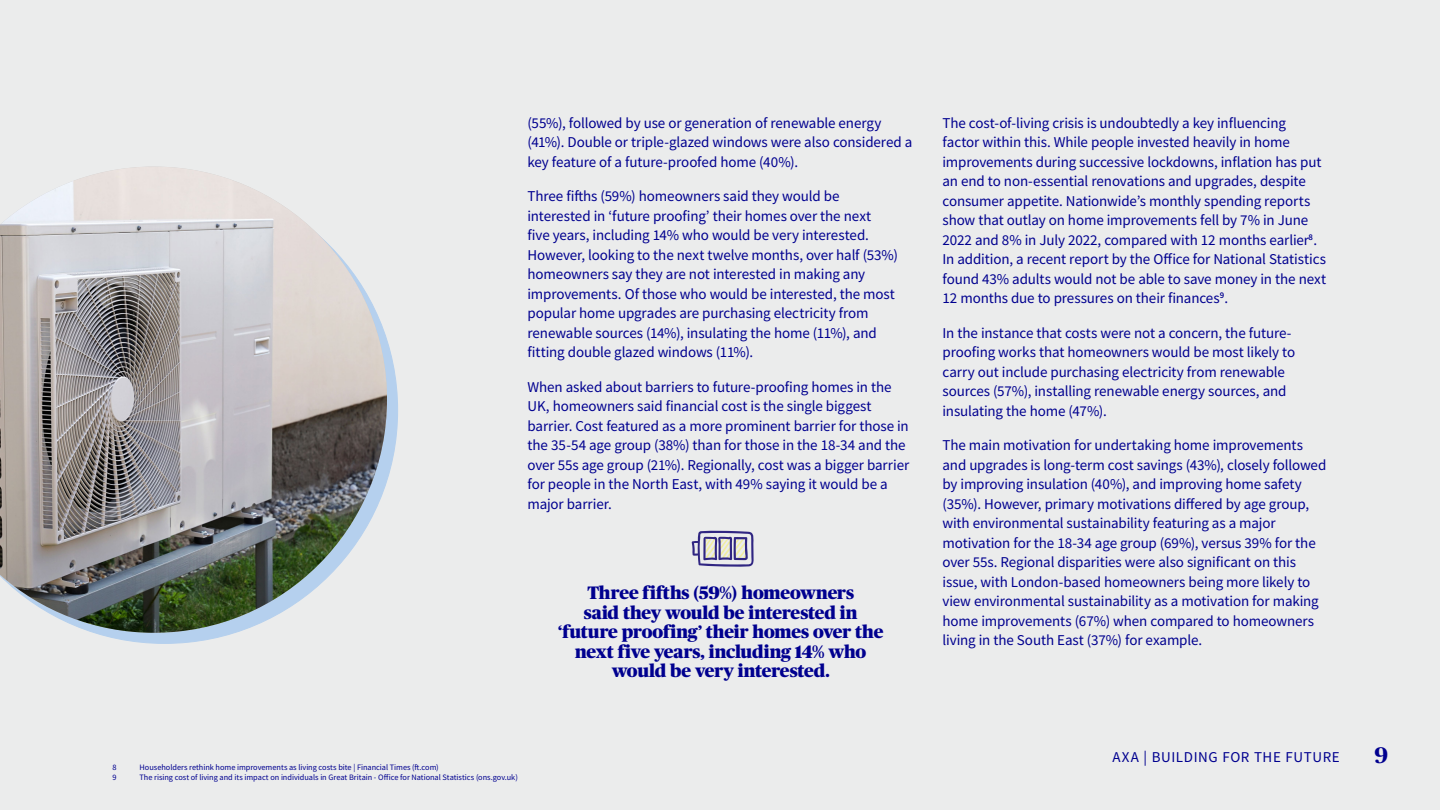
<style>
.page{position:relative;width:1440px;height:810px;background:#ebecec}
.page>*{position:absolute;margin:0;border:0;box-sizing:border-box;transform-origin:0 0}
.t1{font:700 22.5px "Publico Headline Trial";color:#00008f}
.Body_bullets{font:900 18px/19.5px "Publico Headline Trial";letter-spacing:-.01em;color:#00008f;text-align:center}
.Body_bullets-2{font:15px/19.5px "Source Sans Pro";letter-spacing:-.01em;color:#00008f}
.Body_bullets-3{font:15px "Source Sans Pro";letter-spacing:.04em;color:#00008f}
.t2{font:8.25px "Source Sans Pro";letter-spacing:-.005em;color:#00008f}
.s1{font-family:"Victorian Orchid";font-weight:700}
</style>
<div class="page">
<svg style="left:692px;top:531px;width:62px;height:36px"></svg>
<svg style="left:94px;top:340px;width:304px;height:304px"></svg>
<img style="left:0;top:167px;width:387px;height:466px">
<p class="Body_bullets-2" style="left:527px;top:113px;width:386px">(55%), followed by use or generation of renewable energy (41%). Double or triple-glazed windows were also considered a key feature of a future-proofed home (40%).</p>
<p class="Body_bullets-2" style="left:527px;top:187px;width:372px">Three fifths (59%) homeowners said they would be interested in ‘future proofing’ their homes over the next<br>five years, including 14% who would be very interested.<br>However, looking to the next twelve months, over half (53%) homeowners say they are not interested in making any improvements. Of those who would be interested, the most popular home upgrades are purchasing electricity from renewable sources (14%), insulating the home (11%), and fitting double glazed windows (11%).</p>
<p class="Body_bullets-2" style="left:527px;top:377px;width:383px">When asked about barriers to future-proofing homes in the UK, homeowners said financial cost is the single biggest barrier. Cost featured as a more prominent barrier for those in the 35-54 age group (38%) than for those in the 18-34 and the over 55s age group (21%). Regionally, cost was a bigger barrier for people in the North East, with 49% saying it would be a major barrier.</p>
<p class="Body_bullets" style="left:558px;top:585px;width:327px">Three fifths <span class="s1">(</span>59<span class="s1">%)</span> homeowners<br>said they would be interested in ‘future proofing’ their homes over the next five years, including 14<span class="s1">%</span> who would be very interested.</p>
<p class="t2" style="left:112px;top:762px;width:6px">8</p>
<p class="t2" style="left:140px;top:762px;width:301px">Householders rethink home improvements as living costs bite | Financial Times (ft.com)</p>
<p class="t2" style="left:112px;top:772px;width:6px">9</p>
<p class="t2" style="left:140px;top:772px;width:380px">The rising cost of living and its impact on individuals in Great Britain - Office for National Statistics (ons.gov.uk)</p>
<p class="Body_bullets-2" style="left:942px;top:113px;width:385px">The cost-of-living crisis is undoubtedly a key influencing factor within this. While people invested heavily in home improvements during successive lockdowns, inflation has put an end to non-essential renovations and upgrades, despite consumer appetite. Nationwide’s monthly spending reports show that outlay on home improvements fell by 7% in June 2022 and 8% in July 2022, compared with 12 months earlier<sup>8</sup>.<br>In addition, a recent report by the Office for National Statistics found 43% adults would not be able to save money in the next 12 months due to pressures on their finances<sup>9</sup>.</p>
<p class="Body_bullets-2" style="left:942px;top:323px;width:354px">In the instance that costs were not a concern, the future&shy;proofing works that homeowners would be most likely to carry out include purchasing electricity from renewable sources (57%), installing renewable energy sources, and insulating the home (47%).</p>
<p class="Body_bullets-2" style="left:942px;top:436px;width:385px">The main motivation for undertaking home improvements and upgrades is long-term cost savings (43%), closely followed by improving insulation (40%), and improving home safety (35%). However, primary motivations differed by age group, with environmental sustainability featuring as a major motivation for the 18-34 age group (69%), versus 39% for the over 55s. Regional disparities were also significant on this issue, with London-based homeowners being more likely to view environmental sustainability as a motivation for making home improvements (67%) when compared to homeowners living in the South East (37%) for example.</p>
<p class="Body_bullets-3" style="left:1112px;top:747px;width:229px">AXA | BUILDING FOR THE FUTURE</p>
<p class="t1" style="left:1375px;top:746px;width:15px">9</p>
</div>
